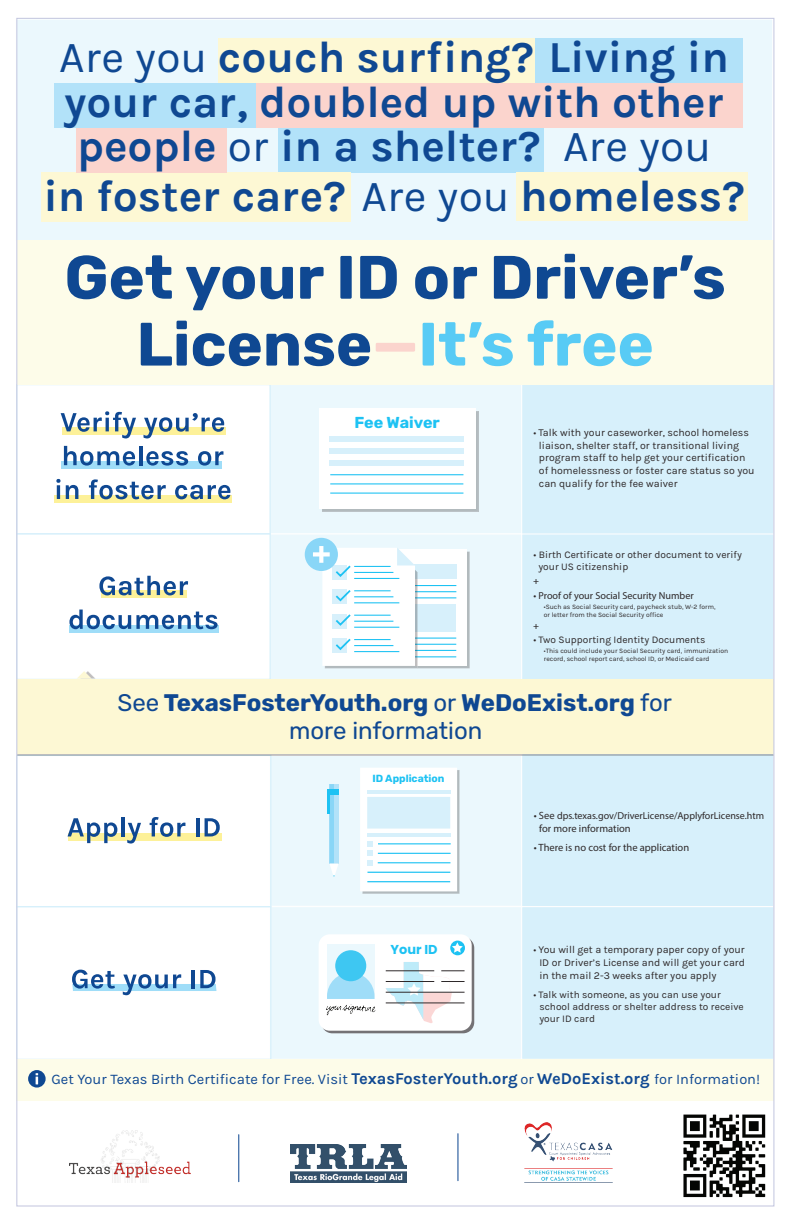
<style>
.page{position:relative;width:792px;height:1224px;background:#fff}
.page>*{position:absolute;margin:0;border:0;box-sizing:border-box;transform-origin:0 0}
.t1{font:700 44.3px/44.3px "Karla";color:#0f4892;text-align:justify}
.t2{font:700 24px/28.8px "Rubik";color:#0f4892}
.t3{font:700 15.9px "Rubik";color:#1dc2f3}
.t4{font:14.6px "Karla";color:#0f4892}
.t5{font:700 12.9px "Poppins";color:#1dc2f3}
.t6{font:10.6px/12.7px "Karla";color:#2d2829}
.t7{font:10.5px/12.6px "Karla";color:#2d2829;text-align:justify}
.t8{font:10.5px "Myriad Pro";color:#2d2829}
.t9{font:700 10.3px "Rubik";color:#1dc2f3}
.t10{font:10.2px/12.2px "Karla";color:#2d2829}
.t11{font:10.2px "Myriad Pro";color:#2d2829}
.t12{font:10.1px "Myriad Pro";color:#2d2829}
.t13{font:6.8px/8.1px "Karla";color:#2d2829}
.s1{font-weight:400}
.s2{font-family:"Myriad Pro";font-size:10.2px}
.s3{font-family:"Myriad Pro"}
.s4{font-size:10.5px}
.s5{font-weight:700;font-size:16.5px}
</style>
<div class="page">
<div style="left:15px;top:18px;width:759px;height:224px;background:#ebf8fd;border:1px solid #fff"></div>
<div style="left:521px;top:382px;width:253px;height:153px;background:#d7f0fb;border:1px solid #fff"></div>
<div style="left:535px;top:38px;width:208px;height:45px;background:#b2e2f9"></div>
<div style="left:54px;top:83px;width:202px;height:45px;background:#b2e2f9"></div>
<div style="left:279px;top:128px;width:265px;height:44px;background:#b2e2f9"></div>
<div style="left:41px;top:172px;width:310px;height:50px;background:#fdf8d4"></div>
<div style="left:256px;top:83px;width:487px;height:44px;background:#fbd4cd"></div>
<div style="left:76px;top:128px;width:151px;height:44px;background:#fbd4cd"></div>
<div style="left:219px;top:38px;width:316px;height:45px;background:#fdf8d4"></div>
<div style="left:516px;top:172px;width:232px;height:49px;background:#fdf8d4"></div>
<div style="left:63px;top:428px;width:163px;height:7px;background:#fdf199"></div>
<div style="left:55px;top:495px;width:177px;height:7px;background:#fdf199"></div>
<svg style="left:101px;top:595px;width:85px;height:3px"></svg>
<div style="left:69px;top:625px;width:149px;height:7px;background:#9fddf8"></div>
<div style="left:68px;top:834px;width:154px;height:7px;background:#fdf199"></div>
<div style="left:61px;top:461px;width:160px;height:7px;background:#9fddf8"></div>
<div style="left:521px;top:534px;width:253px;height:154px;background:#d7f0fb;border:1px solid #fff"></div>
<div style="left:269px;top:533px;width:253px;height:154px;background:#ebf8fd;border:1px solid #fff"></div>
<svg style="left:322px;top:548px;width:148px;height:121px"></svg>
<div style="left:305px;top:538px;width:33px;height:33px;background:#89d6f7;border-radius:50%"></div>
<svg style="left:319px;top:546px;width:4px;height:17px"></svg>
<div style="left:313px;top:552px;width:17px;height:5px;background:#fff"></div>
<div style="left:269px;top:755px;width:253px;height:152px;background:#ebf8fd"></div>
<svg style="left:360px;top:768px;width:100px;height:126px"></svg>
<div style="left:329px;top:784px;width:10px;height:80px;background:#b2e2f9"></div>
<div style="left:329px;top:784px;width:5px;height:80px;background:#89d6f7"></div>
<div style="left:329px;top:789px;width:10px;height:5px;background:#1dc2f3"></div>
<hr style="left:327px;top:789px;width:2px;height:25px;background:#1dc2f3">
<svg style="left:330px;top:864px;width:8px;height:13px"></svg>
<div style="left:269px;top:906px;width:253px;height:154px;background:#ebf8fd;border:1px solid #fff"></div>
<div style="left:321px;top:937px;width:153px;height:96px;background:#747275;border-radius:11px"></div>
<div style="left:319px;top:934px;width:153px;height:97px;background:#fff;border-radius:11px"></div>
<div style="left:327px;top:945px;width:47px;height:54px;background:#ebf8fd"></div>
<svg style="left:327px;top:973px;width:47px;height:26px"></svg>
<div style="left:335px;top:950px;width:31px;height:31px;background:#3ec7f2;border-radius:50%"></div>
<div style="left:450px;top:941px;width:15px;height:14px;background:#1dc2f3;border-radius:50%"></div>
<svg style="left:452px;top:942px;width:11px;height:11px"></svg>
<svg style="left:386px;top:962px;width:79px;height:61px"></svg>
<hr style="left:386px;top:970px;width:48px;height:1px;background:#2e292a">
<img style="left:326px;top:1004px;width:50px;height:12px">
<img style="left:683px;top:1114px;width:83px;height:84px">
<img style="left:290px;top:1145px;width:116px;height:37px">
<img style="left:70px;top:1131px;width:121px;height:51px">
<hr style="left:457px;top:1134px;width:1px;height:47px;background:#0f4892">
<img style="left:524px;top:1122px;width:88px;height:59px">
<hr style="left:238px;top:1135px;width:1px;height:47px;background:#0f4892">
<div style="left:521px;top:753px;width:253px;height:154px;background:#d7f0fb;border:1px solid #fff"></div>
<div style="left:521px;top:906px;width:253px;height:154px;background:#d7f0fb;border:1px solid #fff"></div>
<div style="left:269px;top:382px;width:253px;height:152px;background:#ebf8fd;border:1px solid #fff"></div>
<div style="left:322px;top:411px;width:156px;height:100px;background:linear-gradient(to right,#b2babd,#b2babd)"></div>
<div style="left:322px;top:411px;width:156px;height:101px;border:1px solid #cbc7c7"></div>
<div style="left:319px;top:408px;width:156px;height:100px;background:#fff"></div>
<div style="left:330px;top:437px;width:134px;height:5px;background:#d7f0fb"></div>
<div style="left:330px;top:448px;width:134px;height:6px;background:#d7f0fb"></div>
<div style="left:330px;top:460px;width:134px;height:6px;background:#d7f0fb"></div>
<hr style="left:330px;top:474px;width:133px;height:1px;background:#1dc2f3">
<hr style="left:330px;top:483px;width:133px;height:1px;background:#1dc2f3">
<hr style="left:330px;top:493px;width:133px;height:1px;background:#1dc2f3">
<div style="left:16px;top:906px;width:255px;height:154px;border:1px solid #d7f0fb"></div>
<svg style="left:72px;top:970px;width:144px;height:25px"></svg>
<div style="left:16px;top:755px;width:255px;height:152px;border:1px solid #d7f0fb"></div>
<svg style="left:68px;top:818px;width:49px;height:25px"></svg>
<hr style="left:121px;top:817px;width:4px;height:19px;background:#0f4892">
<svg style="left:127px;top:823px;width:14px;height:21px"></svg>
<svg style="left:150px;top:817px;width:35px;height:20px"></svg>
<hr style="left:196px;top:818px;width:3px;height:18px;background:#0f4892">
<svg style="left:205px;top:818px;width:15px;height:18px"></svg>
<div style="left:16px;top:384px;width:255px;height:150px;border:1px solid #d7f0fb"></div>
<svg style="left:61px;top:411px;width:75px;height:27px"></svg>
<svg style="left:144px;top:413px;width:80px;height:25px"></svg>
<svg style="left:64px;top:446px;width:71px;height:20px"></svg>
<hr style="left:139px;top:446px;width:3px;height:19px;background:#0f4892">
<svg style="left:146px;top:451px;width:42px;height:15px"></svg>
<svg style="left:198px;top:451px;width:26px;height:15px"></svg>
<svg style="left:56px;top:479px;width:22px;height:20px"></svg>
<svg style="left:89px;top:479px;width:77px;height:20px"></svg>
<svg style="left:175px;top:485px;width:55px;height:14px"></svg>
<div style="left:16px;top:533px;width:255px;height:147px;border:1px solid #d7f0fb"></div>
<svg style="left:99px;top:576px;width:89px;height:19px"></svg>
<svg style="left:69px;top:610px;width:149px;height:19px"></svg>
<div style="left:17px;top:240px;width:757px;height:145px;background:#fdfce9"></div>
<svg style="left:67px;top:255px;width:105px;height:44px"></svg>
<svg style="left:186px;top:266px;width:69px;height:44px"></svg>
<svg style="left:261px;top:267px;width:32px;height:32px"></svg>
<svg style="left:300px;top:267px;width:24px;height:32px"></svg>
<svg style="left:340px;top:256px;width:12px;height:43px"></svg>
<svg style="left:360px;top:256px;width:37px;height:43px"></svg>
<svg style="left:415px;top:266px;width:33px;height:33px"></svg>
<svg style="left:454px;top:267px;width:23px;height:32px"></svg>
<svg style="left:494px;top:256px;width:36px;height:43px"></svg>
<svg style="left:537px;top:254px;width:111px;height:45px"></svg>
<svg style="left:654px;top:255px;width:70px;height:44px"></svg>
<svg style="left:141px;top:321px;width:46px;height:45px"></svg>
<svg style="left:193px;top:333px;width:177px;height:33px"></svg>
<svg style="left:376px;top:343px;width:39px;height:9px"></svg>
<svg style="left:423px;top:322px;width:90px;height:44px"></svg>
<svg style="left:528px;top:320px;width:124px;height:46px"></svg>
<div style="left:17px;top:680px;width:757px;height:76px;border:1px solid #cbc7c7"></div>
<div style="left:17px;top:679px;width:757px;height:50px;background:#fdf8d4"></div>
<div style="left:17px;top:728px;width:757px;height:26px;background:#fdf8d4"></div>
<svg style="left:77px;top:671px;width:19px;height:8px"></svg>
<div style="left:17px;top:1059px;width:757px;height:42px;background:#fdfce9"></div>
<svg style="left:28px;top:1070px;width:18px;height:18px"></svg>
<svg style="left:36px;top:1073px;width:2px;height:11px"></svg>
<h1 class="t1" style="left:59px;top:35px;width:671px"><span class="s1">Are you</span> couch surfing? Living in your car, doubled up with other people <span class="s1">or</span> in a shelter? <span class="s1">Are you</span></h1>
<h1 class="t1" style="left:43px;top:174px;width:703px">in foster care? <span class="s1">Are you</span> homeless?</h1>
<h3 class="t3" style="left:354px;top:413px;width:87px">Fee Waiver</h3>
<h3 class="t6" style="left:539px;top:426px;width:217px;text-indent:-5px"><span class="s2">•</span> Talk with your caseworker, school homeless liaison, shelter staff, or transitional living program staff to help get your certification of homelessness or foster care status so you can qualify for the fee waiver</h3>
<h3 class="t10" style="left:538px;top:549px;width:205px;text-indent:-5px"><span class="s3">•</span> Birth Certificate or other document to verify your US citizenship</h3>
<h3 class="t10" style="left:534px;top:575px;width:7px">+</h3>
<h3 class="t11" style="left:534px;top:589px;width:162px">• Proof of your Social Security Number</h3>
<p class="t13" style="left:544px;top:602px;width:173px"><span class="s3">•</span>Such as Social Security card, paycheck stub, W-2 form, or letter from the Social Security office</p>
<h3 class="t10" style="left:534px;top:620px;width:7px">+</h3>
<h3 class="t10" style="left:534px;top:634px;width:173px"><span class="s3">•</span> Two Supporting Identity Documents</h3>
<p class="t13" style="left:544px;top:647px;width:186px"><span class="s3">•</span>This could include your Social Security card, immunization record, school report card, school ID, or Medicaid card</p>
<h2 class="t2" style="left:289px;top:689px;width:384px;text-indent:-172px"><span class="s1">See</span> TexasFosterYouth.org <span class="s1">or</span> WeDoExist.org <span class="s1">for more information</span></h2>
<h3 class="t9" style="left:373px;top:773px;width:74px">ID Application</h3>
<h3 class="t5" style="left:390px;top:942px;width:49px">Your ID</h3>
<h3 class="t12" style="left:534px;top:809px;width:232px"><span class="s4">• See</span> dps.texas.gov/DriverLicense/ApplyforLicense.htm</h3>
<h3 class="t8" style="left:539px;top:822px;width:93px">for more information</h3>
<h3 class="t8" style="left:534px;top:841px;width:157px">• There is no cost for the application</h3>
<h3 class="t7" style="left:539px;top:944px;width:207px;text-indent:-6px"><span class="s2">•</span> You will get a temporary paper copy of your ID or Driver’s License and will get your card in the mail 2-3 weeks after you apply</h3>
<h3 class="t10" style="left:539px;top:988px;width:206px;text-indent:-6px"><span class="s3">•</span> Talk with someone, as you can use your school address or shelter address to receive your ID card</h3>
<h3 class="t4" style="left:52px;top:1071px;width:710px">Get Your Texas Birth Certificate for Free. Visit <span class="s5">TexasFosterYouth.org</span> or <span class="s5">WeDoExist.org</span> for Information!</h3>
</div>
